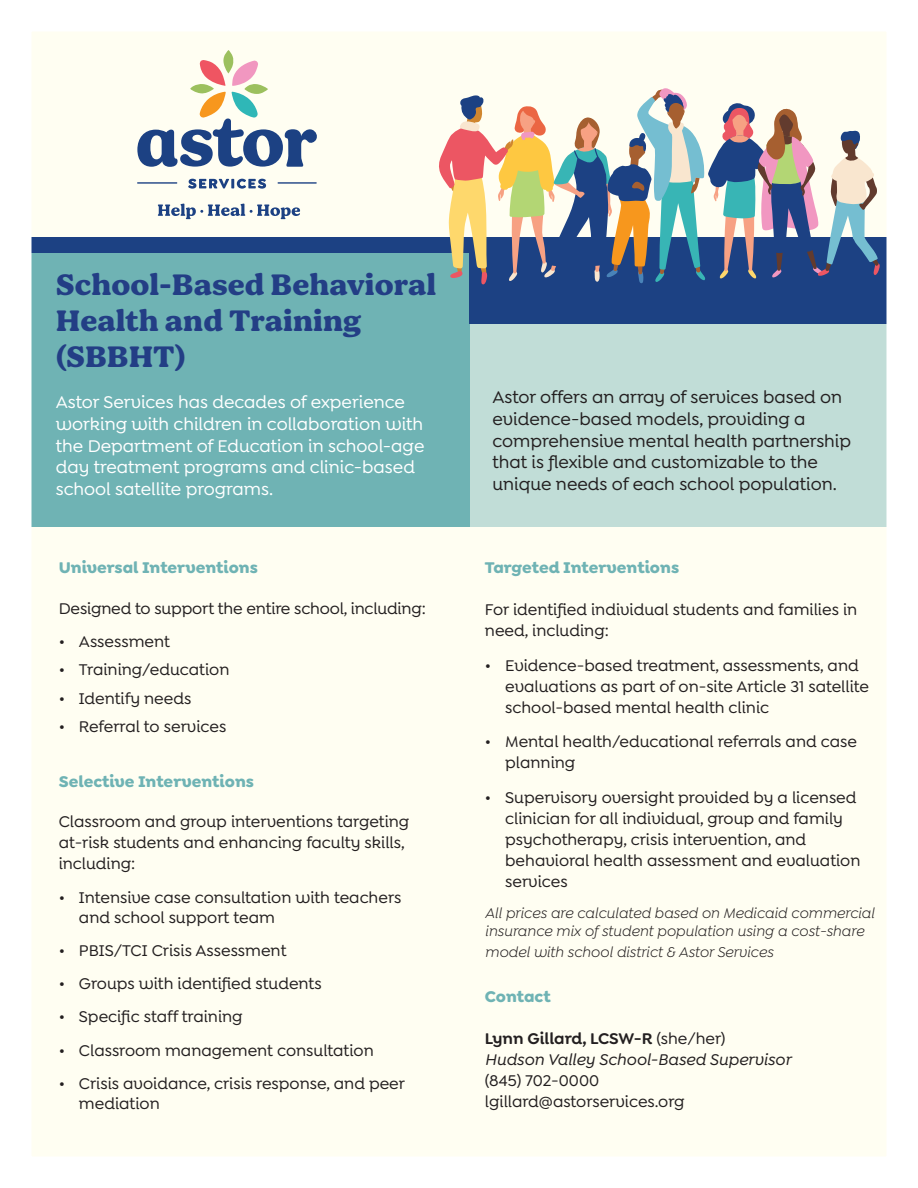
<style>
.page{position:relative;width:918px;height:1188px;background:#fffef2}
.page>*{position:absolute;margin:0;border:0;box-sizing:border-box;transform-origin:0 0}
.t1{font:800 30px/36px "Bogue";color:#233e85}
.t2{font:500 18px/21.6px "Goldplay Alt";color:#231f20}
.t3{font:500 18px/21.6px "Goldplay Alt";color:#fff}
.t4{font:500 16.5px/21px "Goldplay Alt";color:#231f20}
.t5{font:700 16.5px "Goldplay Alt";color:#6fb3b4}
.t6{font:italic 500 16.5px "Goldplay Alt";color:#231f20}
.t7{font:600 16.5px "Goldplay Alt";color:#231f20}
.t8{font:italic 15px/18px "Goldplay Alt";color:#231f20}
.s1{font-weight:500}
</style>
<div class="page">
<svg style="left:137px;top:50px;width:180px;height:117px"></svg>
<svg style="left:188px;top:179px;width:78px;height:10px"></svg>
<hr style="left:137px;top:182px;width:40px;height:2px;background:#1c4183">
<hr style="left:278px;top:182px;width:39px;height:2px;background:#1c4183">
<svg style="left:158px;top:204px;width:142px;height:15px"></svg>
<div style="left:0;top:238px;width:918px;height:16px;background:#1c4183"></div>
<div style="left:0;top:254px;width:470px;height:273px;background:#6fb3b4"></div>
<div style="left:459px;top:254px;width:445px;height:273px;background:#c1ddd7"></div>
<div style="left:470px;top:254px;width:448px;height:70px;background:#1c4183"></div>
<svg style="left:438px;top:88px;width:442px;height:197px"></svg>
<div style="left:0;top:0;width:918px;height:1188px;border:32px solid #fff"></div>
<p class="t1" style="left:56px;top:267px;width:382px">School-Based Behavioral<br>Health and Training (SBBHT)</p>
<p class="t3" style="left:56px;top:392px;width:370px">Astor Services has decades of experience working with children in collaboration with the Department of Education in school-age day treatment programs and clinic-based school satellite programs.</p>
<p class="t5" style="left:59px;top:557px;width:201px">Universal Interventions</p>
<p class="t4" style="left:59px;top:598px;width:369px">Designed to support the entire school, including:</p>
<p class="t4" style="left:59px;top:631px;width:113px">• Assessment</p>
<p class="t4" style="left:59px;top:659px;width:172px">• Training/education</p>
<p class="t4" style="left:59px;top:688px;width:134px">• Identify needs</p>
<p class="t4" style="left:59px;top:716px;width:169px">• Referral to services</p>
<p class="t5" style="left:59px;top:770px;width:197px">Selective Interventions</p>
<p class="t4" style="left:59px;top:811px;width:352px">Classroom and group interventions targeting at-risk students and enhancing faculty skills, including:</p>
<p class="t4" style="left:79px;top:887px;width:324px;line-height:19.8px;text-indent:-20px">• Intensive case consultation with teachers and school support team</p>
<p class="t4" style="left:59px;top:940px;width:229px">• PBIS/TCI Crisis Assessment</p>
<p class="t4" style="left:59px;top:973px;width:264px">• Groups with identified students</p>
<p class="t4" style="left:59px;top:1006px;width:185px">• Specific staff training</p>
<p class="t4" style="left:59px;top:1040px;width:317px">• Classroom management consultation</p>
<p class="t4" style="left:79px;top:1074px;width:328px;line-height:19.8px;text-indent:-20px">• Crisis avoidance, crisis response, and peer mediation</p>
<p class="t2" style="left:492px;top:387px;width:360px">Astor offers an array of services based on evidence-based models, providing a comprehensive mental health partnership that is flexible and customizable to the unique needs of each school population.</p>
<p class="t5" style="left:485px;top:557px;width:196px">Targeted Interventions</p>
<p class="t4" style="left:485px;top:599px;width:374px">For identified individual students and families in need, including:</p>
<p class="t4" style="left:505px;top:655px;width:365px;text-indent:-20px">• Evidence-based treatment, assessments, and evaluations as part of on-site Article 31 satellite school-based mental health clinic</p>
<p class="t4" style="left:505px;top:731px;width:353px;text-indent:-20px">• Mental health/educational referrals and case planning</p>
<p class="t4" style="left:505px;top:787px;width:357px;text-indent:-20px">• Supervisory oversight provided by a licensed clinician for all individual, group and family psychotherapy, crisis intervention, and behavioral health assessment and evaluation services</p>
<p class="t8" style="left:485px;top:904px;width:391px">All prices are calculated based on Medicaid commercial insurance mix of student population using a cost-share</p>
<p class="t8" style="left:485px;top:943px;width:290px">model with school district &amp; Astor Services</p>
<p class="t5" style="left:485px;top:986px;width:67px">Contact</p>
<p class="t7" style="left:485px;top:1028px;width:242px">Lynn Gillard, LCSW-R <span class="s1">(she/her)</span></p>
<p class="t6" style="left:485px;top:1050px;width:308px">Hudson Valley School-Based Supervisor</p>
<p class="t4" style="left:485px;top:1070px;width:116px">(845) 702-0000</p>
<p class="t4" style="left:485px;top:1091px;width:201px">lgillard@astorservices.org</p>
</div>
